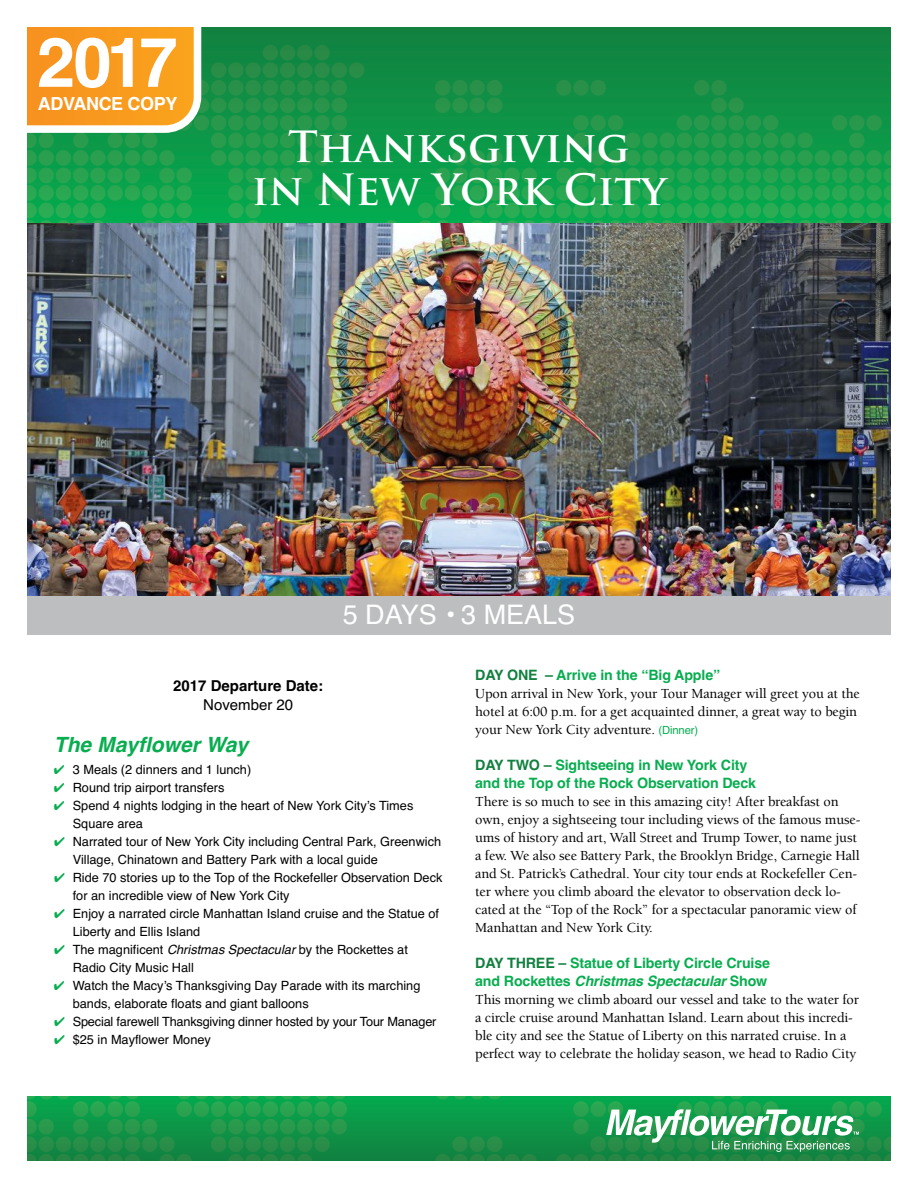
<style>
.page{position:relative;width:918px;height:1188px;background:#fff}
.page>*{position:absolute;margin:0;border:0;box-sizing:border-box;transform-origin:0 0}
.t1{font:700 69px "Helvetica";color:#fff}
.t2{font:700 42px/43.5px "Trajan Pro";color:#fff;text-align:center}
.t3{font:27px "Helvetica";color:#fff}
.t4{font:italic 700 21px "Helvetica";color:#08ad50}
.t5{font:700 18px "Helvetica";letter-spacing:-.02em;color:#fff}
.t6{font:700 15px "Helvetica";color:#000}
.t7{font:15px "Helvetica";color:#000}
.t8{font:500 14.25px/18px "Berkeley";letter-spacing:-.01em;color:#000}
.t9{font:700 14.25px/18px "Helvetica";letter-spacing:-.01em;color:#08ad50}
.t10{font:12.75px/18px "Helvetica";color:#000}
.s1{color:#08ad50}
.s2{font-style:italic}
.s3{color:#128040}
.s4{font-family:"Helvetica";font-weight:400;font-size:11.25px;color:#08ad50}
</style>
<div class="page">
<img style="left:27px;top:1096px;width:864px;height:65px">
<svg style="left:606px;top:1109px;width:253px;height:43px"></svg>
<img style="left:27px;top:223px;width:864px;height:373px">
<div style="left:27px;top:596px;width:864px;height:39px;background:#bcbec0"></div>
<div style="left:27px;top:27px;width:864px;height:196px;background:#128341"></div>
<img style="left:27px;top:46px;width:864px;height:177px">
<svg style="left:27px;top:27px;width:174px;height:106px;background:#f5a435"></svg>
<h1 class="t1" style="left:37px;top:15px;width:143px">2017</h1>
<p class="t5" style="left:38px;top:92px;width:141px">ADVANCE COPY</p>
<h2 class="t2" style="left:252px;top:125px;width:416px">Thanksgiving<br>in New York City</h2>
<h3 class="t3" style="left:343px;top:597px;width:234px">5 DAYS • 3 MEALS</h3>
<p class="t6" style="left:173px;top:675px;width:152px">2017 Departure Date:</p>
<p class="t7" style="left:203px;top:695px;width:92px">November 20</p>
<h3 class="t4" style="left:54px;top:727px;width:196px">The Mayflower Way</h3>
<p class="t10" style="left:54px;top:761px;width:199px"><span class="s1">✔</span> 3 Meals (2 dinners and 1 lunch)</p>
<p class="t10" style="left:54px;top:779px;width:172px"><span class="s1">✔</span> Round trip airport transfers</p>
<p class="t10" style="left:73px;top:797px;width:342px;text-indent:-19px"><span class="s1">✔</span> Spend 4 nights lodging in the heart of New York City’s Times<br>Square area</p>
<p class="t10" style="left:73px;top:833px;width:370px;text-indent:-19px"><span class="s1">✔</span> Narrated tour of New York City including Central Park, Greenwich<br>Village, Chinatown and Battery Park with a local guide</p>
<p class="t10" style="left:73px;top:869px;width:371px;text-indent:-19px"><span class="s1">✔</span> Ride 70 stories up to the Top of the Rockefeller Observation Deck for an incredible view of New York City</p>
<p class="t10" style="left:73px;top:905px;width:368px;text-indent:-19px"><span class="s1">✔</span> Enjoy a narrated circle Manhattan Island cruise and the Statue of<br>Liberty and Ellis Island</p>
<p class="t10" style="left:73px;top:941px;width:337px;text-indent:-19px"><span class="s1">✔</span> The magnificent <span class="s2">Christmas Spectacular</span> by the Rockettes at<br>Radio City Music Hall</p>
<p class="t10" style="left:73px;top:977px;width:349px;text-indent:-19px"><span class="s1">✔</span> Watch the Macy’s Thanksgiving Day Parade with its marching bands, elaborate floats and giant balloons</p>
<p class="t10" style="left:54px;top:1013px;width:384px"><span class="s1">✔</span> Special farewell Thanksgiving dinner hosted by your Tour Manager</p>
<p class="t10" style="left:54px;top:1031px;width:158px"><span class="s1">✔</span> $25 in Mayflower Money</p>
<p class="t9" style="left:475px;top:667px;width:247px"><span class="s3">DAY ONE –</span> Arrive in the “Big Apple”</p>
<p class="t8" style="left:475px;top:685px;width:386px">Upon arrival in New York, your Tour Manager will greet you at the hotel at 6:00 p.m. for a get acquainted dinner, a great way to begin your New York City adventure. <span class="s4">(Dinner)</span></p>
<p class="t9" style="left:475px;top:757px;width:282px"><span class="s3">DAY TWO –</span> Sightseeing in New York City and the Top of the Rock Observation Deck</p>
<p class="t8" style="left:475px;top:793px;width:387px">There is so much to see in this amazing city! After breakfast on own, enjoy a sightseeing tour including views of the famous muse&shy;ums of history and art, Wall Street and Trump Tower, to name just a few. We also see Battery Park, the Brooklyn Bridge, Carnegie Hall and St. Patrick’s Cathedral. Your city tour ends at Rockefeller Cen&shy;ter where you climb aboard the elevator to observation deck lo&shy;cated at the “Top of the Rock” for a spectacular panoramic view of Manhattan and New York City.</p>
<p class="t9" style="left:475px;top:955px;width:296px"><span class="s3">DAY THREE –</span> Statue of Liberty Circle Cruise and Rockettes <span class="s2">Christmas Spectacular</span> Show</p>
<p class="t8" style="left:475px;top:991px;width:385px">This morning we climb aboard our vessel and take to the water for a circle cruise around Manhattan Island. Learn about this incredi&shy;ble city and see the Statue of Liberty on this narrated cruise. In a perfect way to celebrate the holiday season, we head to Radio City</p>
</div>
